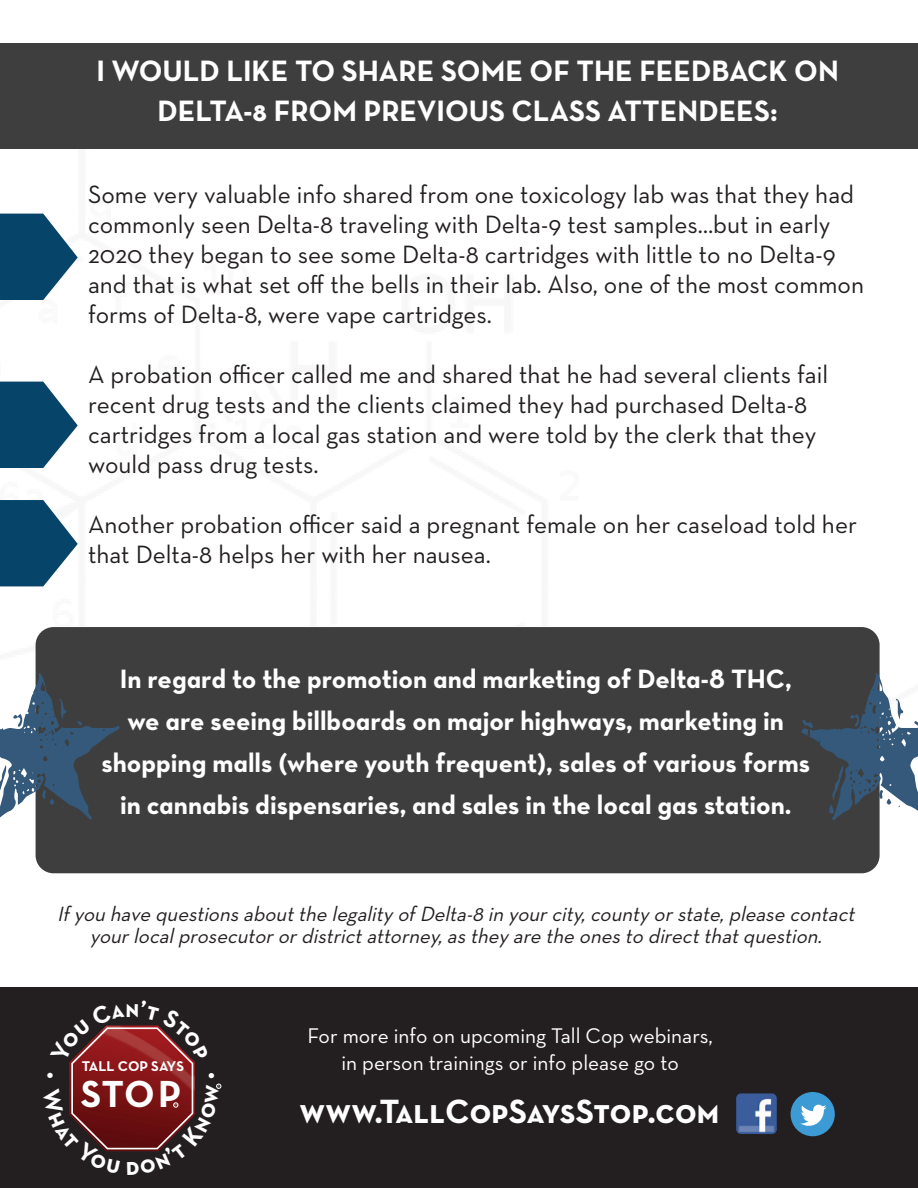
<style>
.page{position:relative;width:918px;height:1188px;background:#fff}
.page>*{position:absolute;margin:0;border:0;box-sizing:border-box;transform-origin:0 0}
.t1{font:38.4px "Neutra Text Bold SC";color:#fff}
.t2{font:34.2px "Neutra Text Bold SC";color:#fff}
.t3{font:30px/40.5px "Neutra Text Bold SC";color:#fff;text-align:center}
.t4{font:27px/42px "Neutra Text Bold Alt";color:#fff;text-align:center}
.t5{font:25.5px/30px "Neutra Text";color:#231f20}
.t6{font:24.75px "Neutra Text Bold SC";color:#fff}
.t7{font:21.6px/27px "Neutra Text";color:#fff;text-align:center}
.t8{font:italic 21px/22.5px "Neutra Text";color:#231f20;text-align:center}
.t9{font:14.4px "Neutra Text Bold SC";color:#fff}
</style>
<div class="page">
<div style="left:0;top:43px;width:918px;height:106px;background:#3e3e3f"></div>
<div style="left:0;top:987px;width:918px;height:201px;background:#231f20"></div>
<img style="left:736px;top:1093px;width:41px;height:41px">
<div style="left:791px;top:1092px;width:44px;height:44px;background:#3c9bd5;border-radius:50%"></div>
<svg style="left:800px;top:1105px;width:26px;height:21px"></svg>
<svg style="left:0;top:214px;width:78px;height:86px"></svg>
<svg style="left:0;top:382px;width:78px;height:86px"></svg>
<svg style="left:0;top:500px;width:78px;height:86px"></svg>
<div style="left:36px;top:627px;width:844px;height:246px;background:#3e3e3f;border-radius:18px"></div>
<svg style="left:0;top:673px;width:119px;height:147px"></svg>
<svg style="left:802px;top:673px;width:116px;height:147px"></svg>
<svg style="left:69px;top:1025px;width:152px;height:127px"></svg>
<p class="t3" style="left:96px;top:49px;width:744px">I WOULD LIKE TO SHARE SOME OF THE FEEDBACK ON<br>DELTA-8 FROM PREVIOUS CLASS ATTENDEES:</p>
<p class="t5" style="left:88px;top:179px;width:778px">Some very valuable info shared from one toxicology lab was that they had commonly seen Delta-8 traveling with Delta-9 test samples…but in early 2020 they began to see some Delta-8 cartridges with little to no Delta-9 and that is what set off the bells in their lab. Also, one of the most common forms of Delta-8, were vape cartridges.</p>
<p class="t5" style="left:88px;top:359px;width:742px">A probation officer called me and shared that he had several clients fail recent drug tests and the clients claimed they had purchased Delta-8 cartridges from a local gas station and were told by the clerk that they would pass drug tests.</p>
<p class="t5" style="left:88px;top:509px;width:771px">Another probation officer said a pregnant female on her caseload told her that Delta-8 helps her with her nausea.</p>
<p class="t4" style="left:101px;top:657px;width:710px">In regard to the promotion and marketing of Delta-8 THC, we are seeing billboards on major highways, marketing in shopping malls (where youth frequent), sales of various forms in cannabis dispensaries, and sales in the local gas station.</p>
<p class="t8" style="left:57px;top:902px;width:804px">Ifyou have questionsaboutthe legalityofDelta-8 in yourcity,countyorstate,please contact yourlocalprosecutorordistrictattorney,astheyare the onesto directthatquestion.</p>
<p class="t6" style="left:125px;top:993px;width:15px">n</p>
<p class="t9" style="left:82px;top:1057px;width:104px">TALL COP SAYS</p>
<h1 class="t1" style="left:81px;top:1070px;width:102px">STOP</h1>
<p class="t7" style="left:307px;top:1022px;width:407px">For more info on upcoming Tall Cop webinars, in person trainings or info please go to</p>
<h2 class="t2" style="left:300px;top:1090px;width:421px">www.TallCopSaysStop.com</h2>
</div>
